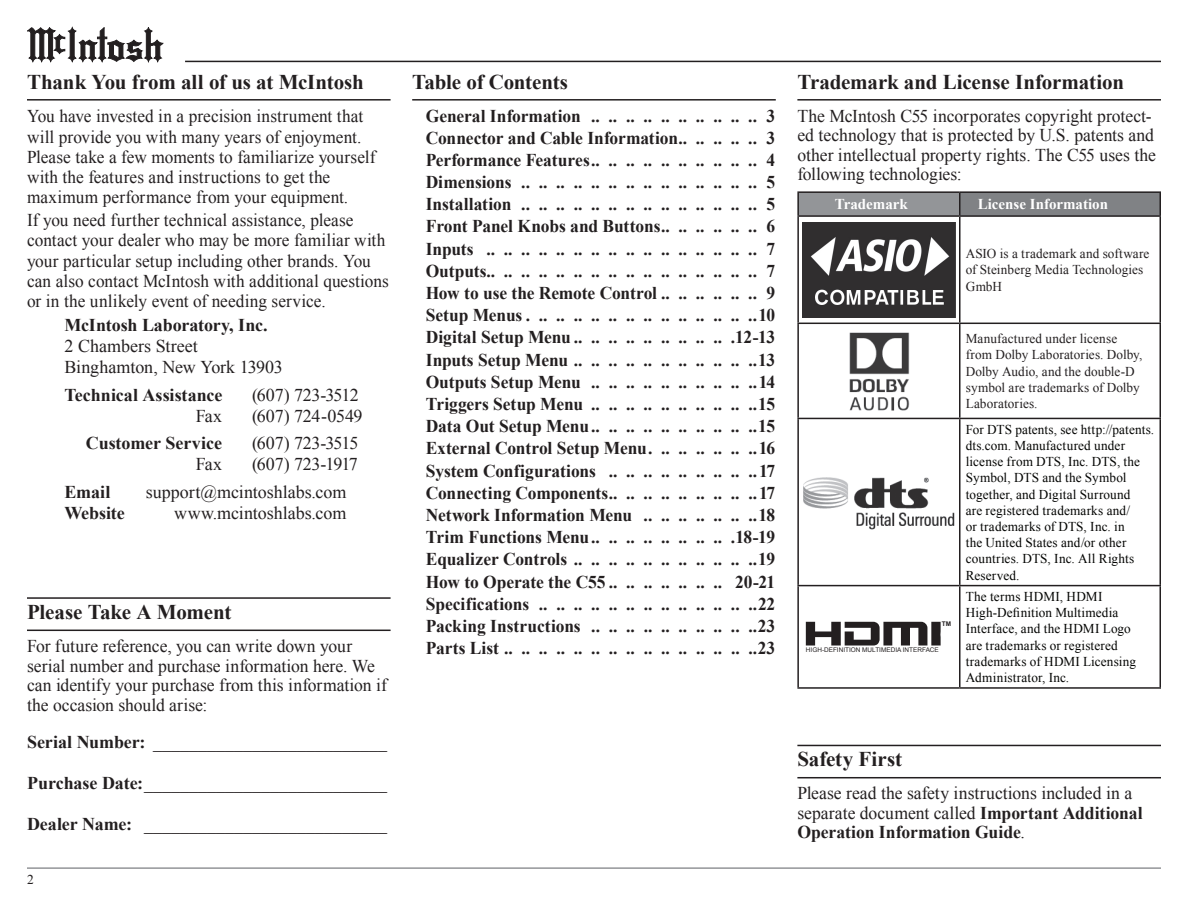
<style>
.page{position:relative;width:1188px;height:918px;background:#fff}
.page>*{position:absolute;margin:0;border:0;box-sizing:border-box;transform-origin:0 0}
.t1{font:700 21px "Times New Roman";letter-spacing:-.005em;color:#231f20}
.t2{font:700 18px/22.2px "Times New Roman";letter-spacing:-.005em;color:#231f20;text-align:justify}
.t3{font:18px/19.5px "Times New Roman";color:#231f20}
.t4{font:18px/20.2px "Times New Roman";color:#231f20;scale:.96 1}
.t5{font:18px "Times New Roman";letter-spacing:-.025em;color:#231f20}
.t6{font:700 15px "Times New Roman";color:#fff}
.t7{font:13.5px/16.2px "Times New Roman";letter-spacing:.015em;color:#040503}
.t8{font:13.5px/16.2px "Times New Roman";letter-spacing:.01em;color:#231f20}
.t9{font:6.45px "Arial";color:#231f20}
.t10{font:700 6.45px "Arial";color:#231f20}
.s1{font-weight:700}
</style>
<div class="page">
<svg style="left:27px;top:27px;width:136px;height:35px"></svg>
<hr style="left:185px;top:61px;width:976px;height:1px;background:#231f20">
<hr style="left:27px;top:867px;width:1134px;height:2px;background:#939598">
<hr style="left:797px;top:99px;width:364px;height:2px;background:#231f20">
<div style="left:798px;top:192px;width:162px;height:24px;background:#939598"></div>
<div style="left:960px;top:192px;width:200px;height:24px;background:#808285"></div>
<hr style="left:797px;top:191px;width:163px;height:2px;background:#231f20">
<hr style="left:797px;top:193px;width:2px;height:22px;background:#231f20">
<hr style="left:960px;top:191px;width:201px;height:2px;background:#231f20">
<hr style="left:959px;top:193px;width:2px;height:22px;background:#231f20">
<svg style="left:1160px;top:193px;width:1px;height:22px"></svg>
<hr style="left:797px;top:215px;width:163px;height:2px;background:#231f20">
<hr style="left:797px;top:217px;width:2px;height:106px;background:#231f20">
<hr style="left:960px;top:215px;width:201px;height:2px;background:#231f20">
<hr style="left:959px;top:217px;width:2px;height:106px;background:#231f20">
<hr style="left:1160px;top:217px;width:1px;height:106px;background:#231f20">
<hr style="left:797px;top:323px;width:163px;height:1px;background:#231f20">
<hr style="left:797px;top:324px;width:2px;height:94px;background:#231f20">
<hr style="left:960px;top:323px;width:201px;height:1px;background:#231f20">
<hr style="left:959px;top:324px;width:2px;height:94px;background:#231f20">
<hr style="left:1160px;top:324px;width:1px;height:94px;background:#231f20">
<hr style="left:797px;top:418px;width:163px;height:1px;background:#231f20">
<hr style="left:797px;top:419px;width:2px;height:166px;background:#231f20">
<hr style="left:960px;top:418px;width:201px;height:1px;background:#231f20">
<hr style="left:959px;top:419px;width:2px;height:166px;background:#231f20">
<hr style="left:1160px;top:419px;width:1px;height:166px;background:#231f20">
<hr style="left:797px;top:585px;width:163px;height:1px;background:#231f20">
<hr style="left:797px;top:586px;width:2px;height:101px;background:#231f20">
<hr style="left:960px;top:585px;width:201px;height:1px;background:#231f20">
<hr style="left:959px;top:586px;width:2px;height:101px;background:#231f20">
<hr style="left:1160px;top:586px;width:1px;height:101px;background:#231f20">
<hr style="left:797px;top:687px;width:163px;height:2px;background:#231f20">
<hr style="left:960px;top:687px;width:201px;height:2px;background:#231f20">
<img style="left:802px;top:222px;width:153px;height:95px">
<img style="left:849px;top:332px;width:61px;height:79px">
<img style="left:803px;top:477px;width:152px;height:53px">
<svg style="left:806px;top:622px;width:135px;height:24px"></svg>
<hr style="left:27px;top:99px;width:364px;height:2px;background:#231f20">
<hr style="left:27px;top:630px;width:364px;height:1px;background:#231f20">
<hr style="left:27px;top:597px;width:364px;height:2px;background:#231f20">
<hr style="left:412px;top:99px;width:364px;height:2px;background:#231f20">
<hr style="left:797px;top:777px;width:364px;height:1px;background:#231f20">
<hr style="left:797px;top:745px;width:364px;height:1px;background:#231f20">
<p class="t1" style="left:27px;top:67px;width:338px">Thank You from all of us at McIntosh</p>
<p class="t4" style="left:27px;top:106px;width:364px">You have invested in a precision instrument that will provide you with many years of enjoyment.<br>Please take a few moments to familiarize yourself with the features and instructions to get the maximum performance from your equipment.</p>
<p class="t4" style="left:27px;top:210px;width:379px">If you need further technical assistance, please contact your dealer who may be more familiar with your particular setup including other brands. You can also contact McIntosh with additional questions or in the unlikely event of needing service.</p>
<p class="t2" style="left:64px;top:313px;width:205px">McIntosh Laboratory, Inc.</p>
<p class="t3" style="left:64px;top:335px;width:220px;line-height:21px">2 Chambers Street<br>Binghamton, New York 13903</p>
<p class="t2" style="left:64px;top:383px;width:159px">Technical Assistance</p>
<p class="t5" style="left:252px;top:383px;width:108px">(607) 723-3512</p>
<p class="t3" style="left:196px;top:406px;width:28px">Fax</p>
<p class="t3" style="left:252px;top:406px;width:112px">(607) 724-0549</p>
<p class="t2" style="left:86px;top:432px;width:138px">Customer Service</p>
<p class="t5" style="left:252px;top:431px;width:108px">(607) 723-3515</p>
<p class="t3" style="left:196px;top:454px;width:28px">Fax</p>
<p class="t5" style="left:252px;top:452px;width:107px">(607) 723-1917</p>
<p class="t2" style="left:64px;top:481px;width:48px">Email</p>
<p class="t3" style="left:146px;top:482px;width:202px">support@mcintoshlabs.com</p>
<p class="t2" style="left:64px;top:502px;width:62px">Website</p>
<p class="t3" style="left:174px;top:503px;width:174px">www.mcintoshlabs.com</p>
<p class="t1" style="left:27px;top:597px;width:206px">Please Take A Moment</p>
<p class="t3" style="left:27px;top:636px;width:361px">For future reference, you can write down your serial number and purchase information here. We can identify your purchase from this information if the occasion should arise:</p>
<p class="t3" style="left:27px;top:732px;width:361px"><span class="s1">Serial Number:</span> __________________________</p>
<p class="t3" style="left:27px;top:773px;width:361px"><span class="s1">Purchase Date:</span>___________________________</p>
<p class="t3" style="left:27px;top:814px;width:361px"><span class="s1">Dealer Name:</span> ___________________________</p>
<p class="t8" style="left:27px;top:871px;width:8px">2</p>
<p class="t1" style="left:412px;top:67px;width:157px">Table of Contents</p>
<p class="t2" style="left:426px;top:104px;width:351px">General Information . . . . . . . . . . . . . . . . . . . . 3<br>Connector and Cable Information .. .. .. .. .. 3<br>Performance Features .. .. .. .. .. .. .. .. .. .. 4<br>Dimensions. .. .. .. .. .. .. .. .. .. .. .. .. .. .5<br>Installation. .. .. .. .. .. .. .. .. .. .. .. .. .. .5<br>Front Panel Knobs and Buttons .. .. .. .. .. .. 6<br>Inputs. .. .. .. .. .. .. .. .. .. .. .. .. .. .. .. .7<br>Outputs ................................7<br>How to use the Remote Control .. .. .. .. .. .. 9<br>Setup Menus ..........................</p>
<p class="t2" style="left:426px;top:304px;width:351px;text-indent:333px">10<br>Digital Setup Menu .. .. .. .. .. .. .. .. .. 12-13<br>Inputs Setup Menu . . . . . . . . . . . . . . . . . . . . . 13<br>Outputs Setup Menu . . . . . . . . . . . . . . . . . . . 14<br>Triggers Setup Menu . . . . . . . . . . . . . . . . . . . 15<br>Data Out Setup Menu .. .. .. .. .. .. .. .. .. .15<br>External Control Setup Menu ............</p>
<p class="t2" style="left:426px;top:437px;width:351px;text-indent:333px">16<br>System Configurations . . . . . . . . . . . . . . . . . 17<br>Connecting Components .. .. .. .. .. .. .. .. .17<br>Network Information Menu . . . . . . . . . . . . . 18<br>Trim Functions Menu .. .. .. .. .. .. .. .. 18-19<br>Equalizer Controls . . . . . . . . . . . . . . . . . . . . . 19<br>How to Operate the C55 .. .. .. .. .. .. .. 20-21<br>Specifications . . . . . . . . . . . . . . . . . . . . . . . . . 22<br>Packing Instructions . . . . . . . . . . . . . . . . . . . 23<br>Parts List. .. .. .. .. .. .. .. .. .. .. .. .. .. .. 23</p>
<p class="t1" style="left:797px;top:67px;width:328px">Trademark and License Information</p>
<p class="t3" style="left:797px;top:105px;width:360px">The McIntosh C55 incorporates copyright protect&shy;ed technology that is protected by U.S. patents and other intellectual property rights. The C55 uses the following technologies:</p>
<p class="t6" style="left:835px;top:194px;width:75px">Trademark</p>
<p class="t6" style="left:978px;top:194px;width:132px">License Information</p>
<p class="t8" style="left:966px;top:245px;width:185px">ASIO is a trademark and software of Steinberg Media Technologies<br>GmbH</p>
<p class="t10" style="left:942px;top:620px;width:11px">TM</p>
<p class="t9" style="left:806px;top:645px;width:134px">HIGH-DEFINITION MULTIMEDIA INTERFACE</p>
<p class="t8" style="left:966px;top:330px;width:178px">Manufactured under license from Dolby Laboratories. Dolby,<br>Dolby Audio, and the double-D symbol are trademarks of Dolby<br>Laboratories.</p>
<p class="t7" style="left:966px;top:421px;width:190px">For DTS patents, see http://patents. dts.com. Manufactured under license from DTS, Inc. DTS, the<br>Symbol, DTS and the Symbol together, and Digital Surround<br>are registered trademarks and/<br>or trademarks of DTS, Inc. in<br>the United States and/or other countries. DTS, Inc. All Rights<br>Reserved.</p>
<p class="t7" style="left:966px;top:588px;width:172px">The terms HDMI, HDMI<br>High-Definition Multimedia<br>Interface, and the HDMI Logo are trademarks or registered trademarks of HDMI Licensing<br>Administrator, Inc.</p>
<p class="t1" style="left:797px;top:745px;width:106px">Safety First</p>
<p class="t3" style="left:797px;top:783px;width:347px">Please read the safety instructions included in a separate document called <span class="s1">Important Additional<br>Operation Information Guide</span>.</p>
</div>
